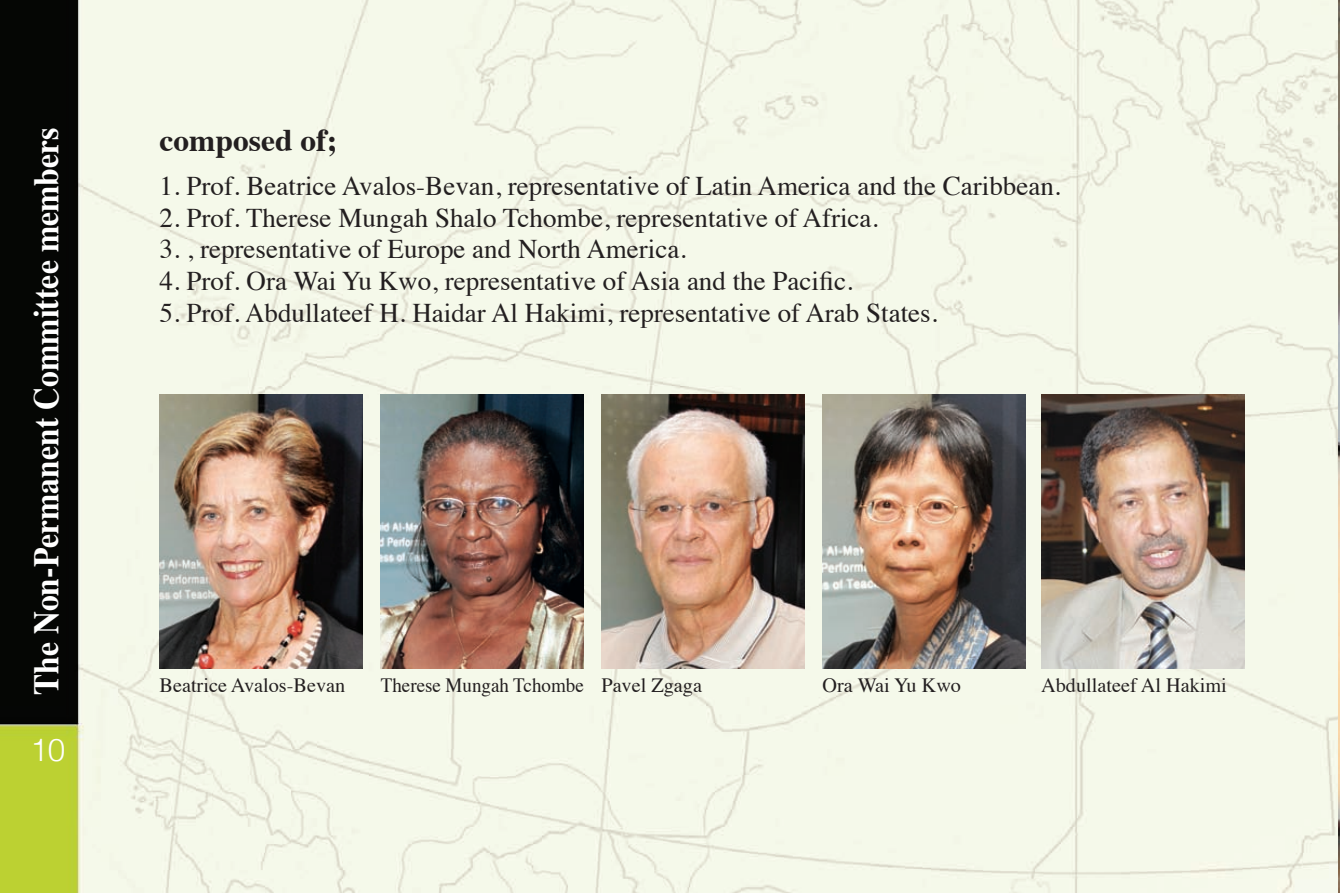
<style>
.page{position:relative;width:1340px;height:893px;background:#fff}
.page>*{position:absolute;margin:0;border:0;box-sizing:border-box;transform-origin:0 0}
.adress{font:700 36px "Times";color:#fff;scale:.88 1}
.adress_text{font:700 31.5px "Times";color:#231f20}
.t1{font:300 31.5px "Helvetica";color:#fff}
.text_english{font:27px "Times";color:#231f20}
.t2{font:20.25px "Times";color:#231f20}
.t3{font:20.25px "Times";color:#231f20;scale:.94 1}
</style>
<div class="page">
<img style="left:0;top:0;width:1339px;height:893px">
<img style="left:159px;top:395px;width:203px;height:274px">
<img style="left:381px;top:395px;width:203px;height:274px">
<img style="left:601px;top:395px;width:203px;height:274px">
<img style="left:822px;top:395px;width:203px;height:274px">
<img style="left:1041px;top:395px;width:203px;height:274px">
<p class="adress" style="left:12px;top:695px;width:646px;rotate:-90deg">The Non-Permanent Committee members</p>
<p class="t1" style="left:30px;top:725px;width:37px">10</p>
<p class="adress_text" style="left:159px;top:110px;width:179px">composed of;</p>
<p class="text_english" style="left:159px;top:161px;width:902px">1. Prof. Beatrice Avalos-Bevan, representative of Latin America and the Caribbean.</p>
<p class="text_english" style="left:159px;top:193px;width:720px">2. Prof. Therese Mungah Shalo Tchombe, representative of Africa.</p>
<p class="text_english" style="left:159px;top:224px;width:528px">3. , representative of Europe and North America.</p>
<p class="text_english" style="left:159px;top:256px;width:694px">4. Prof. Ora Wai Yu Kwo, representative of Asia and the Pacific.</p>
<p class="text_english" style="left:159px;top:287px;width:779px">5. Prof. Abdullateef H. Haidar Al Hakimi, representative of Arab States.</p>
<p class="t2" style="left:159px;top:666px;width:187px">Beatrice Avalos-Bevan</p>
<p class="t3" style="left:381px;top:666px;width:218px">Therese Mungah Tchombe</p>
<p class="t2" style="left:601px;top:666px;width:102px">Pavel Zgaga</p>
<p class="t2" style="left:822px;top:666px;width:140px">Ora Wai Yu Kwo</p>
<p class="t2" style="left:1041px;top:666px;width:187px">Abdullateef Al Hakimi</p>
</div>
